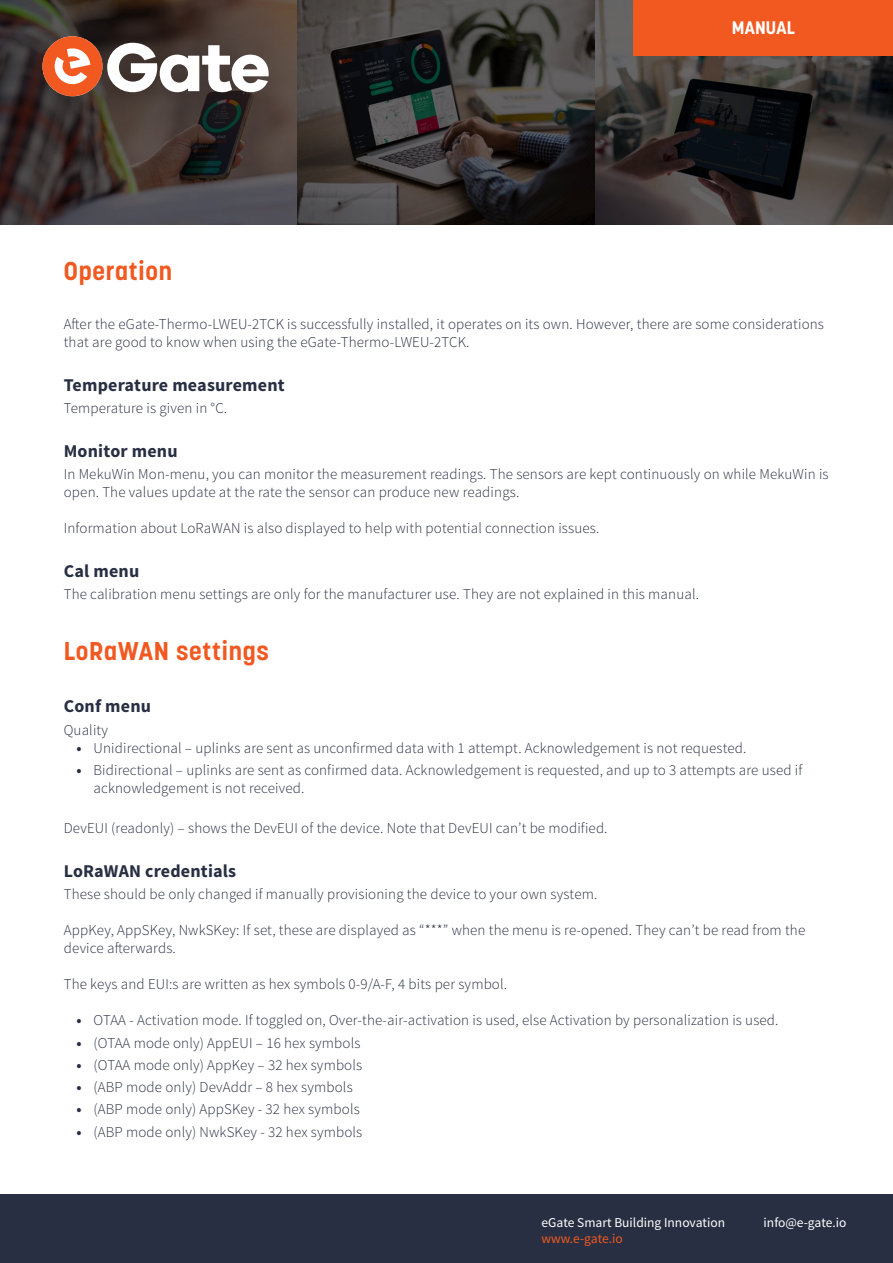
<style>
.page{position:relative;width:893px;height:1263px;background:#fff}
.page>*{position:absolute;margin:0;border:0;box-sizing:border-box;transform-origin:0 0}
.t1{font:700 25.5px "Korolev";letter-spacing:.03em;color:#f15921}
.t2{font:700 18px "Source Sans Pro";letter-spacing:.01em;color:#282f42}
.t3{font:700 18px "Korolev";letter-spacing:.01em;color:#fff}
.t4{font:300 15px/18px "Source Sans Pro";letter-spacing:.01em;color:#282f42}
.t5{font:13.5px "Source Sans Pro";color:#fff}
.t6{font:13.5px "Source Sans Pro";color:#f15921}
.s1{font-weight:700}
</style>
<div class="page">
<svg style="left:0;top:0;width:893px;height:225px;background:#383534"></svg>
<svg style="left:0;top:0;width:336px;height:166px;background:#3f3530"></svg>
<svg style="left:43px;top:36px;width:226px;height:60px"></svg>
<div style="left:634px;top:0;width:259px;height:55px;background:#f15921"></div>
<div style="left:0;top:1195px;width:893px;height:68px;background:#282f42"></div>
<p class="t3" style="left:732px;top:17px;width:64px">MANUAL</p>
<h1 class="t1" style="left:64px;top:255px;width:110px">Operation</h1>
<p class="t4" style="left:64px;top:315px;width:762px">After the eGate-Thermo-LWEU-2TCK is successfully installed, it operates on its own. However, there are some considerations that are good to know when using the eGate-Thermo-LWEU-2TCK.</p>
<p class="t2" style="left:64px;top:373px;width:223px">Temperature measurement</p>
<p class="t4" style="left:64px;top:399px;width:165px">Temperature is given in °C.</p>
<p class="t2" style="left:64px;top:439px;width:115px">Monitor menu</p>
<p class="t4" style="left:64px;top:465px;width:766px">In MekuWin Mon-menu, you can monitor the measurement readings. The sensors are kept continuously on while MekuWin is open. The values update at the rate the sensor can produce new readings.</p>
<p class="t4" style="left:64px;top:519px;width:537px">Information about LoRaWAN is also displayed to help with potential connection issues.</p>
<p class="t2" style="left:64px;top:559px;width:77px">Cal menu</p>
<p class="t4" style="left:64px;top:585px;width:637px">The calibration menu settings are only for the manufacturer use. They are not explained in this manual.</p>
<h1 class="t1" style="left:64px;top:635px;width:207px">LoRaWAN settings</h1>
<p class="t2" style="left:64px;top:695px;width:89px">Conf menu</p>
<p class="t4" style="left:64px;top:721px;width:46px">Quality</p>
<p class="t4" style="left:77px;top:739px;width:671px"><span class="s1">•</span> Unidirectional – uplinks are sent as unconfirmed data with 1 attempt. Acknowledgement is not requested.</p>
<p class="t4" style="left:94px;top:761px;width:710px;text-indent:-17px"><span class="s1">•</span> Bidirectional – uplinks are sent as confirmed data. Acknowledgement is requested, and up to 3 attempts are used if acknowledgement is not received.</p>
<p class="t4" style="left:64px;top:819px;width:545px">DevEUI (readonly) – shows the DevEUI of the device. Note that DevEUI can’t be modified.</p>
<p class="t2" style="left:64px;top:859px;width:174px">LoRaWAN credentials</p>
<p class="t4" style="left:64px;top:885px;width:535px">These should be only changed if manually provisioning the device to your own system.</p>
<p class="t4" style="left:64px;top:921px;width:743px">AppKey, AppSKey, NwkSKey: If set, these are displayed as “***” when the menu is re-opened. They can’t be read from the device afterwards.</p>
<p class="t4" style="left:64px;top:975px;width:445px">The keys and EUI:s are written as hex symbols 0-9/A-F, 4 bits per symbol.</p>
<p class="t4" style="left:77px;top:1011px;width:703px"><span class="s1">•</span> OTAA - Activation mode. If toggled on, Over-the-air-activation is used, else Activation by personalization is used.</p>
<p class="t4" style="left:77px;top:1034px;width:285px"><span class="s1">•</span> (OTAA mode only) AppEUI – 16 hex symbols</p>
<p class="t4" style="left:77px;top:1056px;width:287px"><span class="s1">•</span> (OTAA mode only) AppKey – 32 hex symbols</p>
<p class="t4" style="left:77px;top:1078px;width:278px"><span class="s1">•</span> (ABP mode only) DevAddr – 8 hex symbols</p>
<p class="t4" style="left:77px;top:1100px;width:285px"><span class="s1">•</span> (ABP mode only) AppSKey - 32 hex symbols</p>
<p class="t4" style="left:77px;top:1123px;width:287px"><span class="s1">•</span> (ABP mode only) NwkSKey - 32 hex symbols</p>
<p class="t5" style="left:541px;top:1214px;width:185px">eGate Smart Building Innovation</p>
<p class="t6" style="left:541px;top:1230px;width:83px">www.e-gate.io</p>
<p class="t5" style="left:764px;top:1214px;width:84px">info@e-gate.io</p>
</div>
